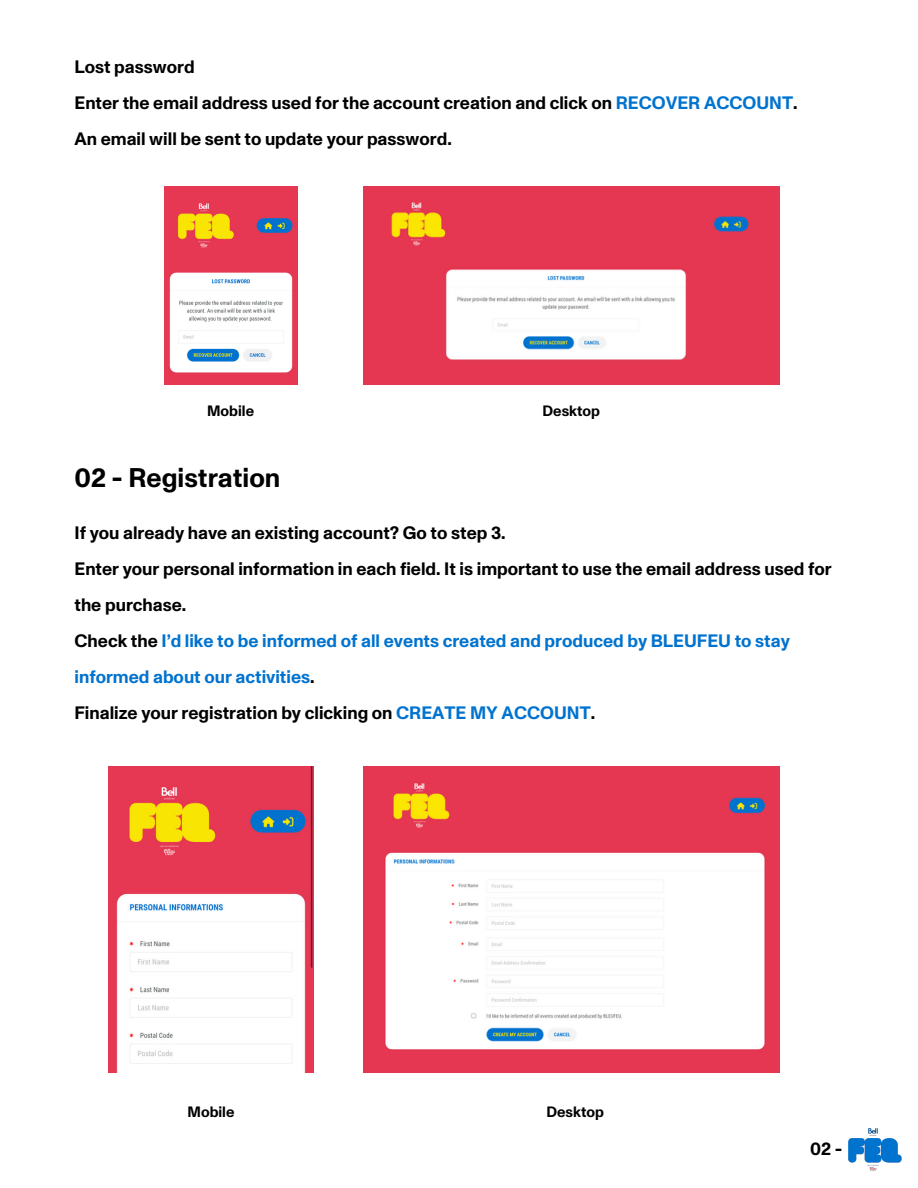
<style>
.page{position:relative;width:918px;height:1188px;background:#fff}
.page>*{position:absolute;margin:0;border:0;box-sizing:border-box;transform-origin:0 0}
.t1{font:700 27px "ABC Monument Grotesk";color:#000}
.t2{font:700 18px/36px "ABC Monument Grotesk";color:#000}
.t3{font:700 18px/36px "ABC Monument Grotesk";color:#0073cf}
.t4{font:700 15px "ABC Monument Grotesk";color:#000}
.s1{color:#0073cf}
.s2{color:#000}
</style>
<div class="page">
<img style="left:848px;top:1128px;width:54px;height:43px">
<img style="left:164px;top:186px;width:133px;height:198px">
<img style="left:363px;top:186px;width:417px;height:198px">
<img style="left:108px;top:767px;width:205px;height:306px">
<img style="left:363px;top:767px;width:417px;height:306px">
<p class="t2" style="left:74px;top:50px;width:122px">Lost password</p>
<p class="t2" style="left:74px;top:86px;width:725px">Enter the email address used for the account creation and click on <span class="s1">RECOVER ACCOUNT</span>.</p>
<p class="t2" style="left:74px;top:122px;width:379px">An email will be sent to update your password.</p>
<p class="t4" style="left:207px;top:400px;width:49px">Mobile</p>
<p class="t4" style="left:543px;top:400px;width:59px">Desktop</p>
<p class="t1" style="left:74px;top:459px;width:207px">02 - Registration</p>
<p class="t2" style="left:74px;top:515px;width:433px">If you already have an existing account? Go to step 3.</p>
<p class="t2" style="left:74px;top:551px;width:759px">Enter your personal information in each field. It is important to use the email address used for the purchase.</p>
<p class="t3" style="left:74px;top:623px;width:717px"><span class="s2">Check the</span> I’d like to be informed of all events created and produced by BLEUFEU to stay informed about our activities<span class="s2">.</span></p>
<p class="t2" style="left:74px;top:695px;width:522px">Finalize your registration by clicking on <span class="s1">CREATE MY ACCOUNT</span>.</p>
<p class="t4" style="left:188px;top:1102px;width:49px">Mobile</p>
<p class="t4" style="left:546px;top:1102px;width:59px">Desktop</p>
<p class="t2" style="left:810px;top:1131px;width:34px">02-</p>
</div>
